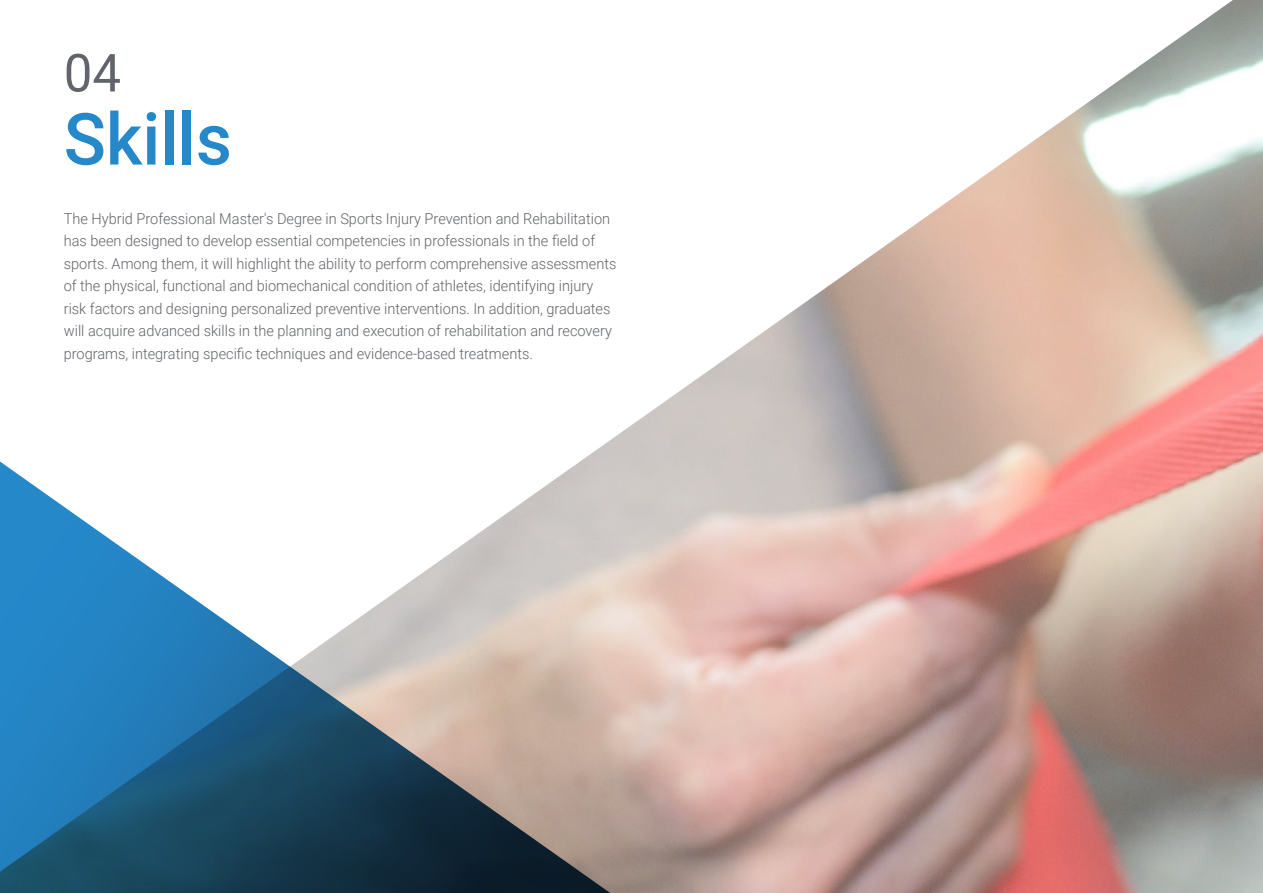
<style>
.page{position:relative;width:1263px;height:893px;background:#fff}
.page>*{position:absolute;margin:0;border:0;box-sizing:border-box;transform-origin:0 0}
.t1{font:500 72px "Roboto";color:#2488c9}
.t2{font:52.5px "Roboto";color:#61646a}
.t3{font:300 15px/22.5px "Roboto";color:#61646a}
</style>
<div class="page">
<img style="left:602px;top:0;width:661px;height:893px">
<svg style="left:0;top:446px;width:640px;height:447px"></svg>
<h2 class="t2" style="left:64px;top:36px;width:59px">04</h2>
<h1 class="t1" style="left:64px;top:89px;width:170px">Skills</h1>
<p class="t3" style="left:64px;top:207px;width:554px">The Hybrid Professional Master's Degree in Sports Injury Prevention and Rehabilitation has been designed to develop essential competencies in professionals in the field of sports. Among them, it will highlight the ability to perform comprehensive assessments of the physical, functional and biomechanical condition of athletes, identifying injury risk factors and designing personalized preventive interventions. In addition, graduates will acquire advanced skills in the planning and execution of rehabilitation and recovery programs, integrating specific techniques and evidence-based treatments.</p>
</div>
